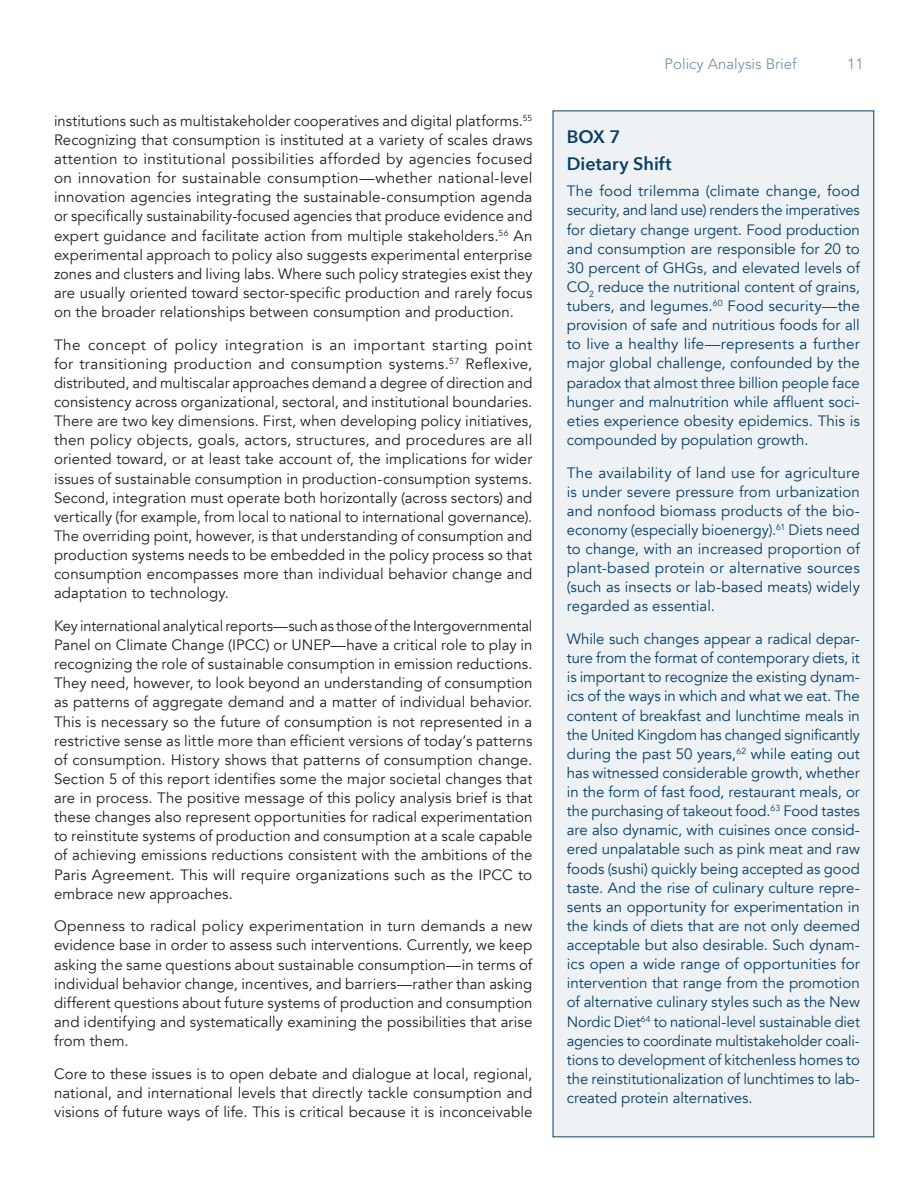
<style>
.page{position:relative;width:918px;height:1188px;background:#fff}
.page>*{position:absolute;margin:0;border:0;box-sizing:border-box;transform-origin:0 0}
.t1{font:600 18px/27.8px "Avenir Next";color:#073f67}
.t2{font:15px/19.2px "Avenir";letter-spacing:.005em;color:#231f20;text-align:justify}
.t3{font:15px/19px "Avenir";color:#073f67;text-align:justify}
.t4{font:15px "Avenir";color:#7c97ac}
</style>
<div class="page">
<div style="left:553px;top:111px;width:321px;height:1026px;background:#eef2f4"></div>
<p class="t2" style="left:54px;top:111px;width:480px">institutions such as multistakeholder cooperatives and digital platforms.<sup>55<br></sup>Recognizing that consumption is instituted at a variety of scales draws attention to institutional possibilities afforded by agencies focused on innovation for sustainable consumption—whether national-level innovation agencies integrating the sustainable-consumption agenda or specifically sustainability-focused agencies that produce evidence and expert guidance and facilitate action from multiple stakeholders.<sup>56</sup> An experimental approach to policy also suggests experimental enterprise zones and clusters and living labs. Where such policy strategies exist they are usually oriented toward sector-specific production and rarely focus on the broader relationships between consumption and production.</p>
<p class="t2" style="left:54px;top:335px;width:480px">The concept of policy integration is an important starting point for transitioning production and consumption systems.<sup>57</sup> Reflexive, distributed, and multiscalar approaches demand a degree of direction and consistency across organizational, sectoral, and institutional boundaries.<br>There are two key dimensions. First, when developing policy initiatives, then policy objects, goals, actors, structures, and procedures are all oriented toward, or at least take account of, the implications for wider issues of sustainable consumption in production-consumption systems.<br>Second, integration must operate both horizontally (across sectors) and vertically (for example, from local to national to international governance).<br>The overriding point, however, is that understanding of consumption and production systems needs to be embedded in the policy process so that consumption encompasses more than individual behavior change and adaptation to technology.</p>
<p class="t2" style="left:54px;top:617px;width:480px">Key international analytical reports—such as those of the Intergovernmental Panel on Climate Change (IPCC) or UNEP—have a critical role to play in recognizing the role of sustainable consumption in emission reductions.<br>They need, however, to look beyond an understanding of consumption as patterns of aggregate demand and a matter of individual behavior.<br>This is necessary so the future of consumption is not represented in a restrictive sense as little more than efficient versions of today’s patterns of consumption. History shows that patterns of consumption change.<br>Section 5 of this report identifies some the major societal changes that are in process. The positive message of this policy analysis brief is that these changes also represent opportunities for radical experimentation to reinstitute systems of production and consumption at a scale capable of achieving emissions reductions consistent with the ambitions of the Paris Agreement. This will require organizations such as the IPCC to embrace new approaches.</p>
<p class="t2" style="left:54px;top:917px;width:480px">Openness to radical policy experimentation in turn demands a new evidence base in order to assess such interventions. Currently, we keep asking the same questions about sustainable consumption—in terms of individual behavior change, incentives, and barriers—rather than asking different questions about future systems of production and consumption and identifying and systematically examining the possibilities that arise from them.</p>
<p class="t2" style="left:54px;top:1064px;width:480px">Core to these issues is to open debate and dialogue at local, regional, national, and international levels that directly tackle consumption and visions of future ways of life. This is critical because it is inconceivable</p>
<p class="t4" style="left:665px;top:55px;width:133px">Policy Analysis Brief</p>
<p class="t4" style="left:847px;top:55px;width:18px">11</p>
<p class="t1" style="left:567px;top:122px;width:106px">BOX 7<br>Dietary Shift</p>
<p class="t3" style="left:567px;top:182px;width:295px">The food trilemma (climate change, food security, and land use) renders the imperatives for dietary change urgent. Food production and consumption are responsible for 20 to 30 percent of GHGs, and elevated levels of CO<sub>2</sub> reduce the nutritional content of grains, tubers, and legumes.<sup>60</sup> Food security—the provision of safe and nutritious foods for all to live a healthy life—represents a further major global challenge, confounded by the paradox that almost three billion people face hunger and malnutrition while affluent soci&shy;eties experience obesity epidemics. This is compounded by population growth.</p>
<p class="t3" style="left:567px;top:463px;width:295px">The availability of land use for agriculture is under severe pressure from urbanization and nonfood biomass products of the bio&shy;economy (especially bioenergy).<sup>61</sup> Diets need to change, with an increased proportion of plant-based protein or alternative sources (such as insects or lab-based meats) widely regarded as essential.</p>
<p class="t3" style="left:567px;top:630px;width:295px">While such changes appear a radical depar&shy;ture from the format of contemporary diets, it is important to recognize the existing dynam&shy;ics of the ways in which and what we eat. The content of breakfast and lunchtime meals in the United Kingdom has changed significantly during the past 50 years,<sup>62</sup> while eating out has witnessed considerable growth, whether in the form of fast food, restaurant meals, or the purchasing of takeout food.<sup>63</sup> Food tastes are also dynamic, with cuisines once consid&shy;ered unpalatable such as pink meat and raw foods (sushi) quickly being accepted as good taste. And the rise of culinary culture repre&shy;sents an opportunity for experimentation in the kinds of diets that are not only deemed acceptable but also desirable. Such dynam&shy;ics open a wide range of opportunities for intervention that range from the promotion of alternative culinary styles such as the New Nordic Diet<sup>64</sup> to national-level sustainable diet agencies to coordinate multistakeholder coali&shy;tions to development of kitchenless homes to the reinstitutionalization of lunchtimes to lab&shy;created protein alternatives.</p>
</div>
